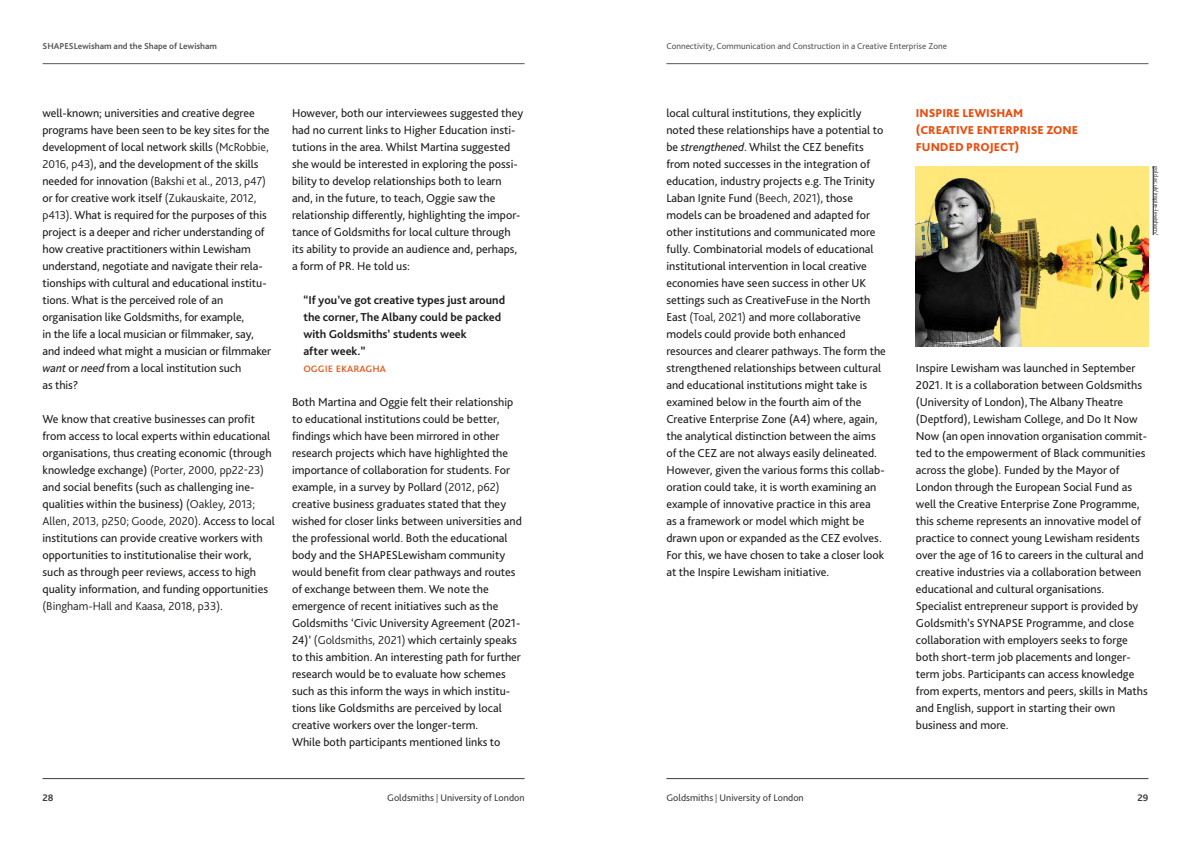
<style>
.page{position:relative;width:1191px;height:842px;background:#fff}
.page>*{position:absolute;margin:0;border:0;box-sizing:border-box;transform-origin:0 0}
.t1{font:12px/17px "Bliss Pro";color:#1d1d1b}
.t2{font:700 12px/17px "Bliss Pro";color:#1d1d1b}
.t3{font:800 12px/17px "Bliss Pro";color:#e94e0f}
.t4{font:12px "Bliss Pro";color:#e94e0f}
.t5{font:10px "Bliss Pro";color:#3c3c3b}
.t6{font:700 10px "Bliss Pro";color:#3c3c3b}
.t7{font:9px "Bliss Pro";color:#575756}
.t8{font:700 9px "Bliss Pro";color:#575756}
.t9{font:300 6px "Bliss Pro";color:#1d1d1b}
.s1{font-weight:300}
.s2{font-style:italic}
.s3{font-weight:300;font-size:9px}
</style>
<div class="page">
<hr style="left:43px;top:63px;width:481px;height:1px;background:#575756">
<hr style="left:43px;top:778px;width:481px;height:1px;background:#3c3c3b">
<hr style="left:666px;top:63px;width:482px;height:1px;background:#575756">
<hr style="left:666px;top:778px;width:482px;height:1px;background:#3c3c3b">
<img style="left:916px;top:166px;width:232px;height:180px">
<hr style="left:1153px;top:166px;width:1px;height:69px;background:#1d1d1b">
<p class="t8" style="left:43px;top:41px;width:176px">SHAPESLewisham and the Shape of Lewisham</p>
<p class="t1" style="left:43px;top:104px;width:230px">well-known; universities and creative degree programs have been seen to be key sites for the development of local network skills <span class="s1">(McRobbie, 2016, p43)</span>, and the development of the skills needed for innovation <span class="s1">(Bakshi et al., 2013, p47) </span>or for creative work itself <span class="s1">(Zukauskaite, 2012, p413)</span>. What is required for the purposes of this project is a deeper and richer understanding of how creative practitioners within Lewisham understand, negotiate and navigate their rela&shy;tionships with cultural and educational institu&shy;tions. What is the perceived role of an organisation like Goldsmiths, for example,<br>in the life a local musician or filmmaker, say, and indeed what might a musician or filmmaker <span class="s2">want</span> or <span class="s2">need</span> from a local institution such<br>as this?</p>
<p class="t1" style="left:43px;top:411px;width:234px">We know that creative businesses can profit from access to local experts within educational organisations, thus creating economic (through knowledge exchange) <span class="s1">(Porter, 2000, pp22-23) </span>and social benefits (such as challenging ine&shy;qualities within the business) <span class="s1">(Oakley, 2013; Allen, 2013, p250; Goode, 2020)</span>. Access to local institutions can provide creative workers with opportunities to institutionalise their work, such as through peer reviews, access to high quality information, and funding opportunities <span class="s1">(Bingham-Hall and Kaasa, 2018, p33)</span>.</p>
<p class="t1" style="left:292px;top:105px;width:233px">However, both our interviewees suggested they had no current links to Higher Education insti&shy;tutions in the area. Whilst Martina suggested she would be interested in exploring the possi&shy;bility to develop relationships both to learn and, in the future, to teach, Oggie saw the relationship differently, highlighting the impor&shy;tance of Goldsmiths for local culture through its ability to provide an audience and, perhaps, a form of PR. He told us:</p>
<p class="t2" style="left:303px;top:292px;width:203px">“If you’ve got creative types just around the corner, The Albany could be packed with Goldsmiths’ students week<br>after week.”</p>
<p class="t4" style="left:303px;top:361px;width:84px">oggie ekaragha</p>
<p class="t1" style="left:292px;top:394px;width:231px">Both Martina and Oggie felt their relationship to educational institutions could be better, findings which have been mirrored in other research projects which have highlighted the importance of collaboration for students. For example, in a survey by Pollard <span class="s1">(2012, p62) </span>creative business graduates stated that they wished for closer links between universities and the professional world. Both the educational body and the SHAPESLewisham community would benefit from clear pathways and routes of exchange between them. We note the emergence of recent initiatives such as the Goldsmiths ‘Civic University Agreement (2021- 24)’ <span class="s1">(Goldsmiths, 2021)</span> which certainly speaks to this ambition. An interesting path for further research would be to evaluate how schemes such as this inform the ways in which institu&shy;tions like Goldsmiths are perceived by local creative workers over the longer-term.<br>While both participants mentioned links to</p>
<p class="t6" style="left:43px;top:792px;width:13px">28</p>
<p class="t5" style="left:387px;top:792px;width:139px">Goldsmiths <span class="s3">|</span> University of London</p>
<p class="t7" style="left:666px;top:41px;width:282px">Connectivity, Communication and Construction in a Creative Enterprise Zone</p>
<p class="t1" style="left:666px;top:104px;width:221px">local cultural institutions, they explicitly noted these relationships have a potential to be <span class="s2">strengthened</span>. Whilst the CEZ benefits from noted successes in the integration of education, industry projects e.g. The Trinity Laban Ignite Fund <span class="s1">(Beech, 2021)</span>, those models can be broadened and adapted for other institutions and communicated more fully. Combinatorial models of educational institutional intervention in local creative economies have seen success in other UK settings such as CreativeFuse in the North East <span class="s1">(Toal, 2021)</span> and more collaborative models could provide both enhanced resources and clearer pathways. The form the strengthened relationships between cultural and educational institutions might take is examined below in the fourth aim of the Creative Enterprise Zone (A4) where, again, the analytical distinction between the aims of the CEZ are not always easily delineated.<br>However, given the various forms this collab&shy;oration could take, it is worth examining an example of innovative practice in this area<br>as a framework or model which might be drawn upon or expanded as the CEZ evolves.<br>For this, we have chosen to take a closer look at the Inspire Lewisham initiative.</p>
<p class="t3" style="left:916px;top:104px;width:164px">INSPIRE LEWISHAM (CREATIVE ENTERPRISE ZONE<br>FUNDED PROJECT)</p>
<p class="t9" style="left:1159px;top:166px;width:70px;rotate:90deg">gold.ac.uk/inspire-lewisham/</p>
<p class="t1" style="left:916px;top:359px;width:233px">Inspire Lewisham was launched in September 2021. It is a collaboration between Goldsmiths (University of London), The Albany Theatre (Deptford), Lewisham College, and Do It Now Now (an open innovation organisation commit&shy;ted to the empowerment of Black communities across the globe). Funded by the Mayor of London through the European Social Fund as well the Creative Enterprise Zone Programme, this scheme represents an innovative model of practice to connect young Lewisham residents over the age of 16 to careers in the cultural and creative industries via a collaboration between educational and cultural organisations.<br>Specialist entrepreneur support is provided by Goldsmith’s SYNAPSE Programme, and close collaboration with employers seeks to forge both short-term job placements and longer&shy;term jobs. Participants can access knowledge from experts, mentors and peers, skills in Maths and English, support in starting their own business and more.</p>
<p class="t5" style="left:666px;top:792px;width:139px">Goldsmiths <span class="s3">|</span> University of London</p>
<p class="t6" style="left:1137px;top:792px;width:12px">29</p>
</div>
